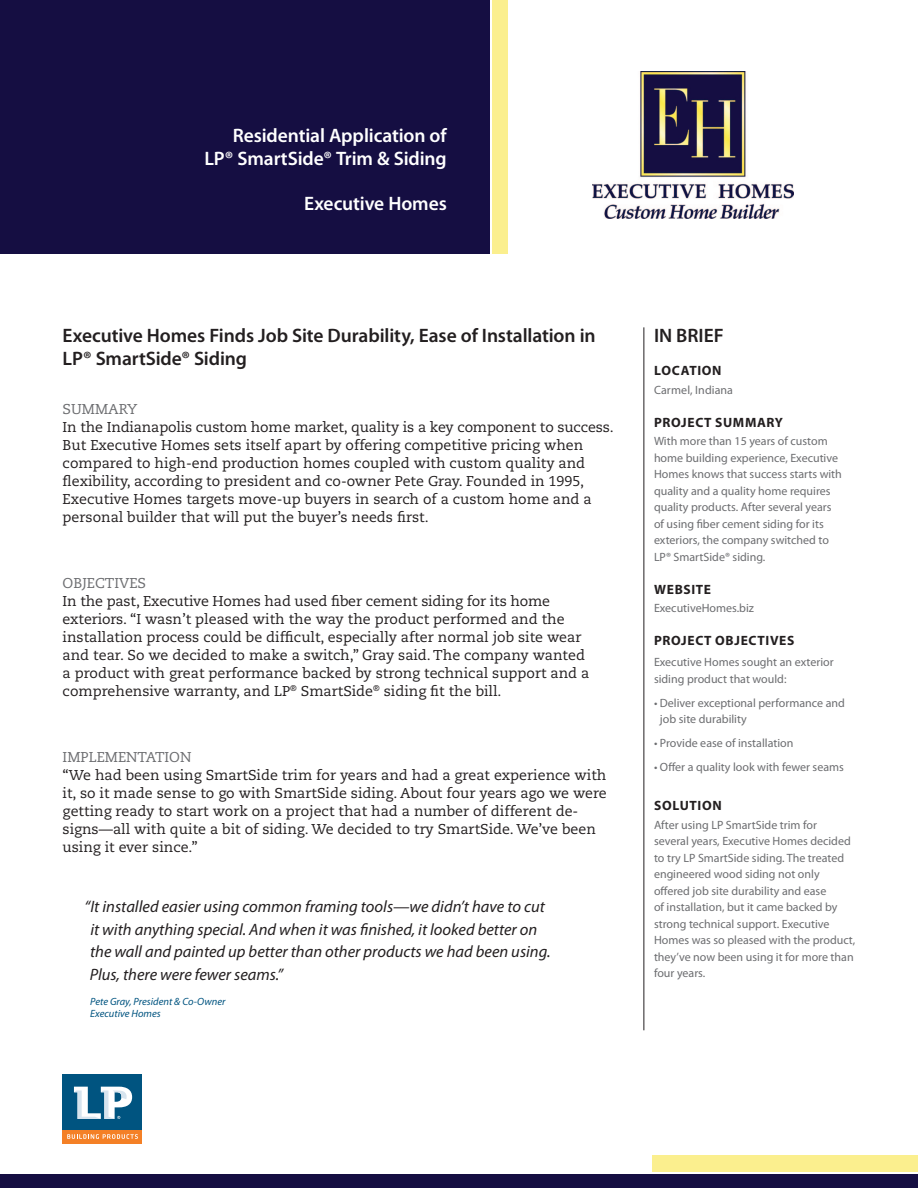
<style>
.page{position:relative;width:918px;height:1188px;background:#fff}
.page>*{position:absolute;margin:0;border:0;box-sizing:border-box;transform-origin:0 0}
.t1{font:600 19.5px/22.5px "Myriad Pro";letter-spacing:-.005em;color:#231f20}
.t2{font:600 19.5px/22.5px "Myriad Pro";letter-spacing:-.005em;color:#fff;text-align:right}
.t3{font:italic 16.5px/22.5px "Myriad Pro";color:#231f20}
.t4{font:14.25px/18px "Caecilia LT Std";color:#231f20}
.t5{font:14.25px "Caecilia LT Std";color:#6c6d70}
.t6{font:700 13.5px "Myriad Pro";letter-spacing:.045em;color:#231f20}
.t7{font:12px/16.5px "Myriad Pro";color:#6c6d70}
.t8{font:italic 10.5px/12.6px "Myriad Pro";color:#005480}
</style>
<div class="page">
<div style="left:0;top:0;width:489px;height:254px;background:#150e42"></div>
<div style="left:0;top:1174px;width:918px;height:14px;background:#150e42"></div>
<div style="left:63px;top:1130px;width:79px;height:13px;background:#f48026"></div>
<svg style="left:67px;top:1134px;width:71px;height:5px"></svg>
<div style="left:63px;top:1074px;width:79px;height:56px;background:#005480"></div>
<svg style="left:74px;top:1087px;width:58px;height:32px"></svg>
<div style="left:492px;top:0;width:15px;height:254px;background:#fbef8e"></div>
<div style="left:652px;top:1155px;width:266px;height:17px;background:#fbef8e"></div>
<hr style="left:644px;top:327px;width:1px;height:703px;background:#231f20">
<img style="left:592px;top:72px;width:202px;height:146px">
<h1 class="t2" style="left:205px;top:124px;width:244px">Residential Application of<br>LP® SmartSide® Trim &amp; Siding</h1>
<h1 class="t2" style="left:304px;top:191px;width:144px">Executive Homes</h1>
<h1 class="t1" style="left:63px;top:324px;width:535px">Executive Homes Finds Job Site Durability, Ease of Installation in<br>LP® SmartSide® Siding</h1>
<p class="t5" style="left:63px;top:401px;width:76px">SUMMARY</p>
<p class="t4" style="left:63px;top:418px;width:553px">In the Indianapolis custom home market, quality is a key component to success.<br>But Executive Homes sets itself apart by offering competitive pricing when compared to high-end production homes coupled with custom quality and flexibility, according to president and co-owner Pete Gray. Founded in 1995, Executive Homes targets move-up buyers in search of a custom home and a personal builder that will put the buyer’s needs first.</p>
<p class="t5" style="left:63px;top:575px;width:85px">OBJECTIVES</p>
<p class="t4" style="left:63px;top:592px;width:528px">In the past, Executive Homes had used fiber cement siding for its home exteriors. “I wasn’t pleased with the way the product performed and the installation process could be difficult, especially after normal job site wear and tear. So we decided to make a switch,” Gray said. The company wanted a product with great performance backed by strong technical support and a comprehensive warranty, and LP<sup>®</sup> SmartSide<sup>®</sup> siding fit the bill.</p>
<p class="t5" style="left:63px;top:749px;width:130px">IMPLEMENTATION</p>
<p class="t4" style="left:63px;top:766px;width:546px">“We had been using SmartSide trim for years and had a great experience with it, so it made sense to go with SmartSide siding. About four years ago we were getting ready to start work on a project that had a number of different de&shy;signs—all with quite a bit of siding. We decided to try SmartSide. We’ve been using it ever since.”</p>
<p class="t3" style="left:90px;top:895px;width:462px;text-indent:-5px">“It installed easier using common framing tools—we didn’t have to cut it with anything special. And when it was finished, it looked better on the wall and painted up better than other products we had been using.<br>Plus, there were fewer seams.”</p>
<p class="t8" style="left:90px;top:995px;width:137px">Pete Gray, President &amp; Co-Owner<br>Executive Homes</p>
<h1 class="t1" style="left:654px;top:324px;width:71px">IN BRIEF</h1>
<p class="t6" style="left:654px;top:362px;width:69px">LOCATION</p>
<p class="t7" style="left:654px;top:381px;width:81px">Carmel, Indiana</p>
<p class="t6" style="left:654px;top:413px;width:130px">PROJECT SUMMARY</p>
<p class="t7" style="left:654px;top:433px;width:189px">With more than 15 years of custom home building experience, Executive Homes knows that success starts with quality and a quality home requires quality products. After several years of using fiber cement siding for its exteriors, the company switched to LP® SmartSide® siding.</p>
<p class="t6" style="left:654px;top:580px;width:58px">WEBSITE</p>
<p class="t7" style="left:654px;top:600px;width:102px">ExecutiveHomes.biz</p>
<p class="t6" style="left:654px;top:632px;width:142px">PROJECT OBJECTIVES</p>
<p class="t7" style="left:654px;top:654px;width:181px">Executive Homes sought an exterior siding product that would:</p>
<p class="t7" style="left:660px;top:694px;width:187px;text-indent:-6px">• Deliver exceptional performance and job site durability</p>
<p class="t7" style="left:654px;top:735px;width:141px">• Provide ease of installation</p>
<p class="t7" style="left:654px;top:759px;width:191px">• Offer a quality look with fewer seams</p>
<p class="t6" style="left:654px;top:797px;width:69px">SOLUTION</p>
<p class="t7" style="left:654px;top:816px;width:203px">After using LP SmartSide trim for<br>several years, Executive Homes decided to try LP SmartSide siding. The treated engineered wood siding not only offered job site durability and ease<br>of installation, but it came backed by strong technical support. Executive Homes was so pleased with the product, they’ve now been using it for more than four years.</p>
</div>
